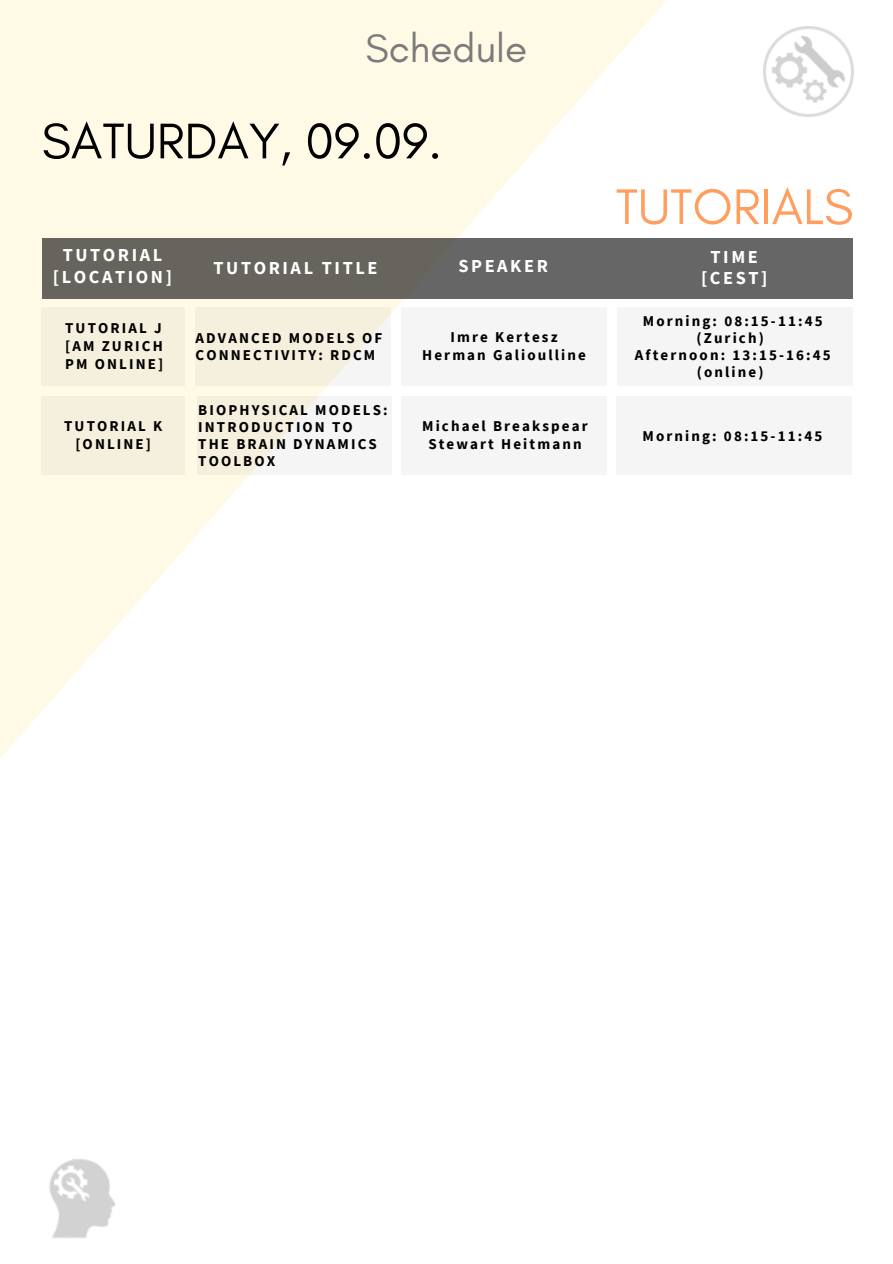
<style>
.page{position:relative;width:893px;height:1264px;background:#fff}
.page>*{position:absolute;margin:0;border:0;box-sizing:border-box;transform-origin:0 0}
.t1{font:51px "Glacial Indifference";color:#000}
.t2{font:51px "Glacial Indifference";color:#ff9e5e}
.t3{font:40.35px "Glacial Indifference";color:#7b7b7b}
.t4{font:700 18.3px "Source Sans Pro";letter-spacing:.14em;color:#fff}
.t5{font:700 15px/16.8px "Source Sans Pro";letter-spacing:.14em;color:#000;text-align:center}
</style>
<div class="page">
<svg style="left:0;top:0;width:669px;height:758px"></svg>
<div style="left:42px;top:239px;width:810px;height:59px;background:#666"></div>
<svg style="left:195px;top:307px;width:196px;height:78px;background:#f5f0e0"></svg>
<div style="left:401px;top:307px;width:205px;height:78px;background:#f5f5f5"></div>
<div style="left:42px;top:307px;width:143px;height:78px;background:#f5f0dd"></div>
<div style="left:42px;top:396px;width:143px;height:79px;background:#f5f0dd"></div>
<svg style="left:197px;top:396px;width:194px;height:79px;fill:#f5f5f5"></svg>
<div style="left:401px;top:396px;width:205px;height:79px;background:#f5f5f5"></div>
<div style="left:617px;top:307px;width:235px;height:78px;background:#f5f5f5"></div>
<div style="left:616px;top:396px;width:236px;height:79px;background:#f5f5f5"></div>
<img style="left:49px;top:1159px;width:66px;height:79px">
<img style="left:763px;top:26px;width:90px;height:90px">
<p class="t3" style="left:365px;top:23px;width:163px">Schedule</p>
<p class="t1" style="left:42px;top:110px;width:402px">SATURDAY, 09.09.</p>
<p class="t4" style="left:63px;top:243px;width:101px">TUTORIAL</p>
<p class="t4" style="left:53px;top:264px;width:120px">[LOCATION]</p>
<p class="t5" style="left:65px;top:319px;width:98px">TUTORIAL J</p>
<p class="t5" style="left:65px;top:337px;width:99px">[AM ZURICH</p>
<p class="t5" style="left:65px;top:355px;width:100px">PM ONLINE]</p>
<p class="t5" style="left:64px;top:417px;width:99px">TUTORIAL K</p>
<p class="t5" style="left:75px;top:435px;width:77px">[ONLINE]</p>
<p class="t4" style="left:213px;top:256px;width:165px">TUTORIAL TITLE</p>
<p class="t4" style="left:458px;top:254px;width:91px">SPEAKER</p>
<p class="t5" style="left:195px;top:329px;width:188px;text-align:left">ADVANCED MODELS OF<br>CONNECTIVITY: RDCM</p>
<p class="t5" style="left:450px;top:328px;width:109px">Imre Kertesz</p>
<p class="t5" style="left:422px;top:346px;width:165px">Herman Galioulline</p>
<p class="t5" style="left:198px;top:401px;width:191px;text-align:left">BIOPHYSICAL MODELS:<br>INTRODUCTION TO<br>THE BRAIN DYNAMICS<br>TOOLBOX</p>
<p class="t5" style="left:422px;top:417px;width:167px;line-height:18px">Michael Breakspear<br>Stewart Heitmann</p>
<p class="t2" style="left:615px;top:176px;width:239px">TUTORIALS</p>
<p class="t4" style="left:710px;top:245px;width:49px">TIME</p>
<p class="t4" style="left:701px;top:266px;width:68px">[CEST]</p>
<p class="t5" style="left:643px;top:312px;width:181px">Morning: 08:15-11:45 (Zurich)</p>
<p class="t5" style="left:634px;top:346px;width:197px">Afternoon: 13:15-16:45 (online)</p>
<p class="t5" style="left:642px;top:427px;width:181px">Morning: 08:15-11:45</p>
</div>
